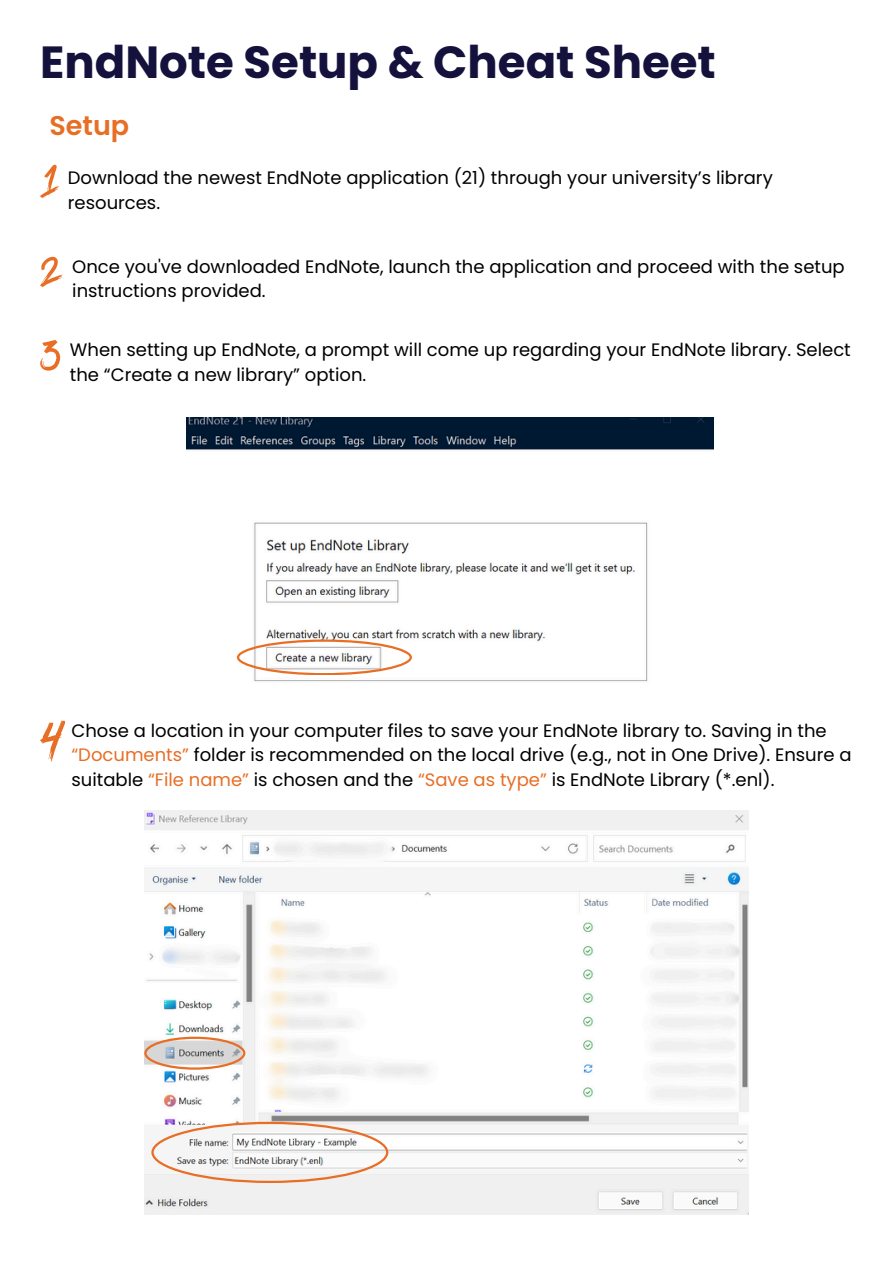
<style>
.page{position:relative;width:894px;height:1264px;background:#fff}
.page>*{position:absolute;margin:0;border:0;box-sizing:border-box;transform-origin:0 0}
.t1{font:700 45px "Poppins";color:#14123d}
.t2{font:600 27px "Poppins";color:#e86e25}
.t3{font:18px/24.8px "Poppins";color:#000}
.s1{color:#e86e25}
</style>
<div class="page">
<img style="left:186px;top:417px;width:527px;height:265px">
<svg style="left:237px;top:639px;width:174px;height:36px"></svg>
<img style="left:144px;top:810px;width:604px;height:404px">
<svg style="left:144px;top:1036px;width:101px;height:33px;background:#d9c9bf"></svg>
<svg style="left:151px;top:1121px;width:237px;height:61px"></svg>
<svg style="left:40px;top:164px;width:19px;height:34px"></svg>
<svg style="left:40px;top:257px;width:23px;height:30px"></svg>
<svg style="left:40px;top:340px;width:20px;height:30px"></svg>
<svg style="left:40px;top:720px;width:25px;height:41px"></svg>
<p class="t1" style="left:40px;top:31px;width:677px">EndNote Setup &amp; Cheat Sheet</p>
<p class="t2" style="left:49px;top:107px;width:81px">Setup</p>
<p class="t3" style="left:68px;top:165px;width:706px">Download the newest EndNote application (21) through your university’s library resources.</p>
<p class="t3" style="left:72px;top:254px;width:773px">Once you've downloaded EndNote, launch the application and proceed with the setup instructions provided.</p>
<p class="t3" style="left:70px;top:337px;width:782px">When setting up EndNote, a prompt will come up regarding your EndNote library. Select the “Create a new library” option.</p>
<p class="t3" style="left:71px;top:718px;width:781px">Chose a location in your computer files to save your EndNote library to. Saving in the <span class="s1">“Documents”</span> folder is recommended on the local drive (e.g., not in One Drive). Ensure a suitable <span class="s1">“File name”</span> is chosen and the <span class="s1">“Save as type”</span> is EndNote Library (*.enl).</p>
</div>
